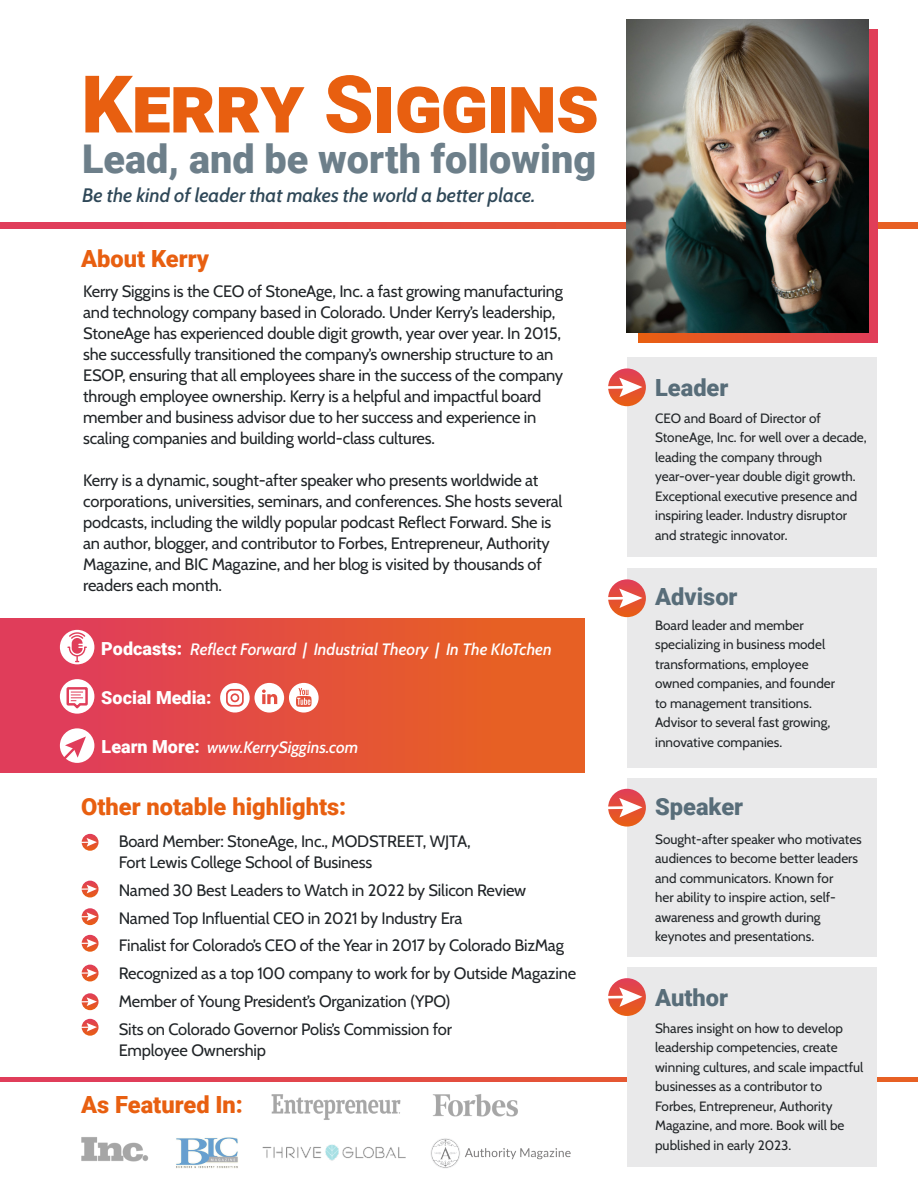
<style>
.page{position:relative;width:918px;height:1188px;background:#fff}
.page>*{position:absolute;margin:0;border:0;box-sizing:border-box;transform-origin:0 0}
.t1{font:900 79.65px "Roboto";color:#e85f10}
.t2{font:900 39.6px "Roboto";color:#6d7f8a}
.t3{font:900 23.7px "Roboto";color:#e85f10}
.t4{font:900 23.7px "Roboto";color:#586d79}
.t5{font:italic 19.5px "Cabin";color:#2f4858}
.t6{font:900 18px "Roboto";color:#fff}
.t7{font:16.5px/21px "Cabin";letter-spacing:-.01em;color:#212528}
.t8{font:italic 16.5px "Cabin";color:#fff}
.t9{font:13.5px/19.5px "Cabin";color:#212528}
.s1{font-family:"Roboto";font-weight:900;font-style:normal;font-size:18px}
</style>
<div class="page">
<svg style="left:0;top:1078px;width:918px;height:3px;background:#e24847"></svg>
<div style="left:627px;top:358px;width:250px;height:199px;background:#e9e9ea"></div>
<div style="left:627px;top:778px;width:250px;height:179px;background:#e9e9ea"></div>
<div style="left:627px;top:968px;width:250px;height:199px;background:#e9e9ea"></div>
<div style="left:627px;top:568px;width:250px;height:200px;background:#e9e9ea"></div>
<svg style="left:0;top:222px;width:918px;height:7px;background:#e24847"></svg>
<svg style="left:638px;top:29px;width:240px;height:313px;background:#d64245"></svg>
<img style="left:627px;top:20px;width:241px;height:313px">
<img style="left:433px;top:1094px;width:85px;height:23px">
<img style="left:431px;top:1138px;width:140px;height:30px">
<img style="left:176px;top:1137px;width:62px;height:32px">
<img style="left:268px;top:1081px;width:136px;height:39px">
<img style="left:81px;top:1137px;width:68px;height:24px">
<img style="left:263px;top:1144px;width:142px;height:17px">
<svg style="left:608px;top:368px;width:38px;height:38px"></svg>
<hr style="left:607px;top:386px;width:20px;height:3px;background:#fff">
<svg style="left:619px;top:378px;width:23px;height:19px"></svg>
<svg style="left:608px;top:789px;width:38px;height:38px"></svg>
<hr style="left:607px;top:806px;width:20px;height:3px;background:#fff">
<svg style="left:619px;top:798px;width:23px;height:19px"></svg>
<svg style="left:608px;top:978px;width:38px;height:38px"></svg>
<hr style="left:607px;top:996px;width:20px;height:3px;background:#fff">
<svg style="left:619px;top:987px;width:23px;height:20px"></svg>
<svg style="left:608px;top:579px;width:38px;height:38px"></svg>
<hr style="left:607px;top:597px;width:20px;height:3px;background:#fff">
<svg style="left:619px;top:589px;width:23px;height:19px"></svg>
<div style="left:0;top:618px;width:584px;height:155px;background:linear-gradient(to right,#df3a60,#e8641d)"></div>
<div style="left:60px;top:630px;width:34px;height:34px;background:#fff;border-radius:50%"></div>
<svg style="left:67px;top:632px;width:20px;height:30px"></svg>
<div style="left:60px;top:728px;width:34px;height:35px;background:#fff;border-radius:50%"></div>
<svg style="left:63px;top:736px;width:23px;height:24px"></svg>
<div style="left:60px;top:679px;width:34px;height:35px;background:#fff;border-radius:50%"></div>
<svg style="left:66px;top:687px;width:23px;height:23px"></svg>
<svg style="left:218px;top:681px;width:101px;height:34px"></svg>
<svg style="left:82px;top:834px;width:17px;height:17px"></svg>
<svg style="left:81px;top:838px;width:16px;height:9px"></svg>
<svg style="left:82px;top:881px;width:17px;height:16px"></svg>
<svg style="left:81px;top:885px;width:16px;height:8px"></svg>
<svg style="left:82px;top:908px;width:17px;height:17px"></svg>
<svg style="left:81px;top:912px;width:16px;height:9px"></svg>
<svg style="left:82px;top:935px;width:17px;height:17px"></svg>
<svg style="left:81px;top:939px;width:16px;height:9px"></svg>
<svg style="left:82px;top:965px;width:17px;height:16px"></svg>
<svg style="left:81px;top:969px;width:16px;height:8px"></svg>
<svg style="left:82px;top:993px;width:17px;height:17px"></svg>
<svg style="left:81px;top:997px;width:16px;height:9px"></svg>
<svg style="left:82px;top:1019px;width:17px;height:17px"></svg>
<svg style="left:81px;top:1023px;width:16px;height:9px"></svg>
<p class="t1" style="left:81px;top:48px;width:520px">Kerry Siggins</p>
<p class="t2" style="left:82px;top:131px;width:516px">Lead, and be worth following</p>
<p class="t5" style="left:82px;top:180px;width:454px">Be the kind of leader that makes the world a better place.</p>
<p class="t3" style="left:81px;top:242px;width:130px">About Kerry</p>
<p class="t7" style="left:83px;top:280px;width:482px">Kerry Siggins is the CEO of StoneAge, Inc. a fast growing manufacturing and technology company based in Colorado. Under Kerry’s leadership, StoneAge has experienced double digit growth, year over year. In 2015, she successfully transitioned the company’s ownership structure to an ESOP, ensuring that all employees share in the success of the company through employee ownership. Kerry is a helpful and impactful board member and business advisor due to her success and experience in scaling companies and building world-class cultures.</p>
<p class="t7" style="left:83px;top:469px;width:481px">Kerry is a dynamic, sought-after speaker who presents worldwide at corporations, universities, seminars, and conferences. She hosts several podcasts, including the wildly popular podcast Reflect Forward. She is an author, blogger, and contributor to Forbes, Entrepreneur, Authority Magazine, and BIC Magazine, and her blog is visited by thousands of readers each month.</p>
<p class="t8" style="left:101px;top:636px;width:452px"><span class="s1">Podcasts:</span> Reflect Forward | Industrial Theory | In The KIoTchen</p>
<p class="t6" style="left:101px;top:685px;width:112px">Social Media:</p>
<p class="t8" style="left:102px;top:734px;width:258px"><span class="s1">Learn More:</span> www.KerrySiggins.com</p>
<p class="t3" style="left:81px;top:790px;width:267px">Other notable highlights:</p>
<p class="t7" style="left:119px;top:830px;width:353px">Board Member: StoneAge, Inc., MODSTREET, WJTA,<br>Fort Lewis College School of Business</p>
<p class="t7" style="left:119px;top:878px;width:409px">Named 30 Best Leaders to Watch in 2022 by Silicon Review</p>
<p class="t7" style="left:119px;top:906px;width:345px">Named Top Influential CEO in 2021 by Industry Era</p>
<p class="t7" style="left:119px;top:934px;width:447px">Finalist for Colorado’s CEO of the Year in 2017 by Colorado BizMag</p>
<p class="t7" style="left:119px;top:962px;width:459px">Recognized as a top 100 company to work for by Outside Magazine</p>
<p class="t7" style="left:119px;top:989px;width:334px">Member of Young President’s Organization (YPO)</p>
<p class="t7" style="left:119px;top:1017px;width:335px">Sits on Colorado Governor Polis’s Commission for<br>Employee Ownership</p>
<p class="t3" style="left:81px;top:1088px;width:163px">As Featured In:</p>
<p class="t4" style="left:655px;top:371px;width:75px">Leader</p>
<p class="t9" style="left:655px;top:408px;width:213px">CEO and Board of Director of StoneAge, Inc. for well over a decade, leading the company through year-over-year double digit growth.<br>Exceptional executive presence and inspiring leader. Industry disruptor and strategic innovator.</p>
<p class="t4" style="left:655px;top:580px;width:84px">Advisor</p>
<p class="t9" style="left:655px;top:614px;width:181px">Board leader and member specializing in business model transformations, employee owned companies, and founder to management transitions.<br>Advisor to several fast growing, innovative companies.</p>
<p class="t4" style="left:655px;top:789px;width:90px">Speaker</p>
<p class="t9" style="left:655px;top:829px;width:208px">Sought-after speaker who motivates audiences to become better leaders and communicators. Known for<br>her ability to inspire action, self&shy;awareness and growth during keynotes and presentations.</p>
<p class="t4" style="left:655px;top:981px;width:74px">Author</p>
<p class="t9" style="left:655px;top:1018px;width:210px">Shares insight on how to develop leadership competencies, create winning cultures, and scale impactful businesses as a contributor to<br>Forbes, Entrepreneur, Authority<br>Magazine, and more. Book will be published in early 2023.</p>
</div>
